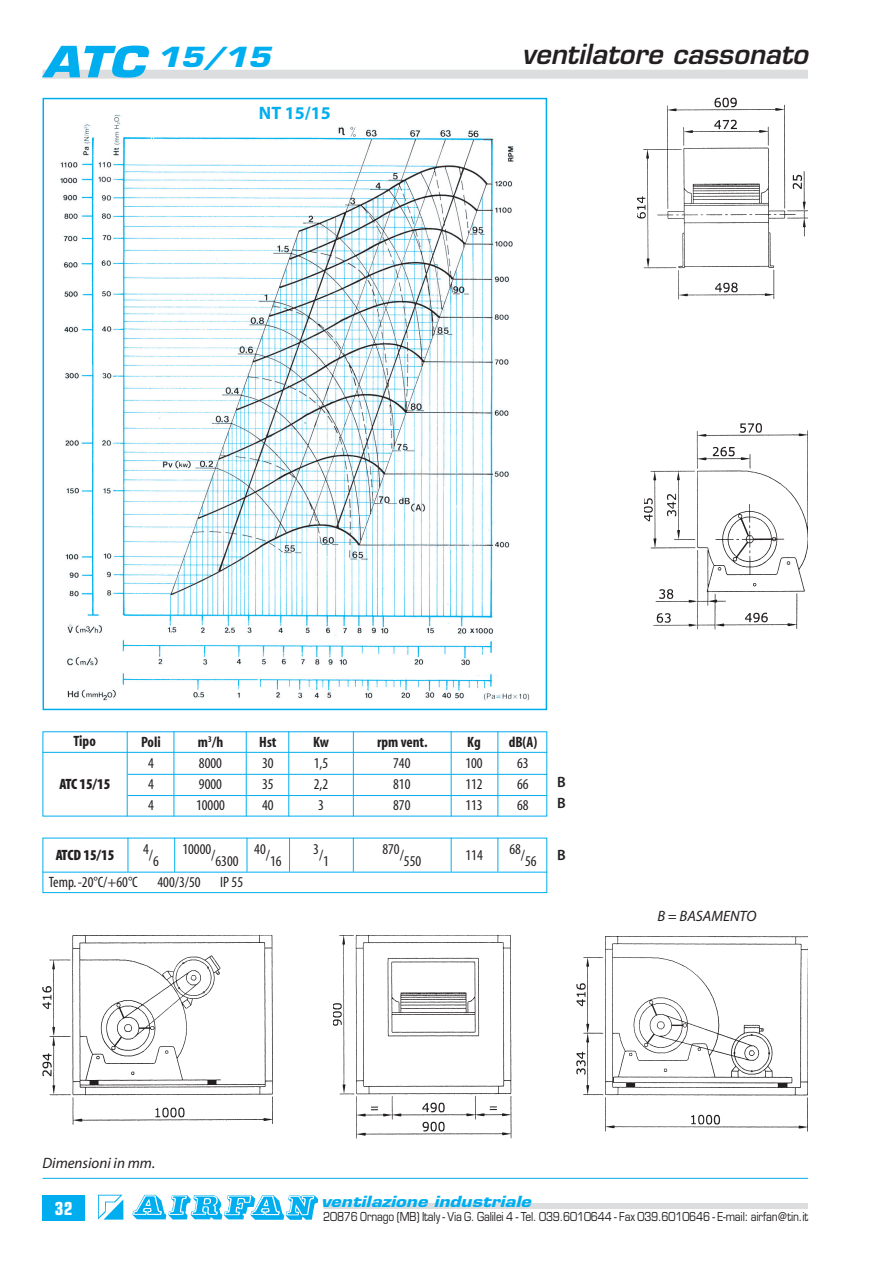
<style>
.page{position:relative;width:893px;height:1263px;background:#fff}
.page>*{position:absolute;margin:0;border:0;box-sizing:border-box;transform-origin:0 0}
.t1{font:italic 600 27px "Eurostile";color:#231f20}
.t2{font:italic 700 27px "Eurostile";color:#00aeef;scale:1.2 1}
.Titoletto_c_12{font:18px "Myriad MM 700 600";color:#00aeef}
.t3{font:700 condensed 18px "Eurostile";color:#fff}
.Tab_testo{font:15px "Myriad MM 400 300";letter-spacing:-.13em;color:#231f20}
.Tab_titoletto{font:15px "Myriad MM 700 300";letter-spacing:-.1em;color:#231f20}
.Testo{font:15px "Myriad MM It 400 600";color:#231f20}
.t4{font:italic 700 15px "Eurostile";color:#00aeef;scale:1.2 1}
.Tab_titoletto-2{font:15px "Myriad MM 830 300";letter-spacing:-.115em;color:#231f20}
.Testo_neretto{font:15px "Myriad MM 565 600";color:#231f20}
.t5{font:12px "Eurostile";letter-spacing:-.01em;color:#231f20;scale:.85 1}
.s1{font-size:42px}
</style>
<div class="page">
<div style="left:323px;top:1203px;width:485px;height:6px;background:#dcdddf"></div>
<div style="left:43px;top:1195px;width:42px;height:25px;background:#00aeef"></div>
<svg style="left:98px;top:1195px;width:25px;height:24px"></svg>
<svg style="left:132px;top:1195px;width:186px;height:25px"></svg>
<hr style="left:43px;top:1178px;width:765px;height:1px;background:#00aeef">
<div style="left:43px;top:70px;width:765px;height:9px;background:#dcdddf"></div>
<img style="left:60px;top:115px;width:470px;height:586px">
<div style="left:43px;top:98px;width:504px;height:612px;border:2px solid #00aeef"></div>
<hr style="left:43px;top:752px;width:504px;height:1px;background:#00aeef">
<hr style="left:128px;top:774px;width:419px;height:1px;background:#00aeef">
<hr style="left:128px;top:795px;width:419px;height:1px;background:#00aeef">
<hr style="left:174px;top:731px;width:1px;height:85px;background:#00aeef">
<hr style="left:127px;top:731px;width:1px;height:85px;background:#00aeef">
<hr style="left:246px;top:731px;width:1px;height:85px;background:#00aeef">
<hr style="left:288px;top:731px;width:1px;height:85px;background:#00aeef">
<hr style="left:353px;top:731px;width:1px;height:85px;background:#00aeef">
<hr style="left:451px;top:731px;width:1px;height:85px;background:#00aeef">
<hr style="left:497px;top:731px;width:1px;height:85px;background:#00aeef">
<div style="left:43px;top:838px;width:504px;height:55px;border:1px solid #00aeef"></div>
<hr style="left:43px;top:872px;width:504px;height:1px;background:#00aeef">
<hr style="left:497px;top:838px;width:1px;height:34px;background:#00aeef">
<hr style="left:451px;top:838px;width:1px;height:34px;background:#00aeef">
<hr style="left:353px;top:838px;width:1px;height:34px;background:#00aeef">
<hr style="left:289px;top:838px;width:1px;height:34px;background:#00aeef">
<hr style="left:247px;top:838px;width:1px;height:34px;background:#00aeef">
<hr style="left:174px;top:838px;width:1px;height:34px;background:#00aeef">
<hr style="left:128px;top:838px;width:1px;height:34px;background:#00aeef">
<img style="left:637px;top:98px;width:171px;height:201px">
<img style="left:644px;top:424px;width:164px;height:205px">
<img style="left:576px;top:936px;width:232px;height:195px">
<img style="left:333px;top:935px;width:178px;height:203px">
<img style="left:43px;top:935px;width:230px;height:189px">
<p class="t2" style="left:43px;top:40px;width:191px"><span class="s1">ATC</span> 15/15</p>
<p class="Titoletto_c_12" style="left:259px;top:105px;width:73px">NT 15/15</p>
<h1 class="t1" style="left:522px;top:38px;width:288px">ventilatore cassonato</h1>
<p class="Tab_titoletto" style="left:73px;top:734px;width:26px">Tipo</p>
<p class="Tab_titoletto-2" style="left:60px;top:776px;width:53px">ATC 15/15</p>
<p class="Tab_titoletto-2" style="left:56px;top:847px;width:61px">ATCD 15/15</p>
<p class="Tab_titoletto" style="left:141px;top:734px;width:21px">Poli</p>
<p class="Tab_titoletto" style="left:198px;top:734px;width:28px">m<sup>3</sup>/h</p>
<p class="Tab_titoletto" style="left:259px;top:734px;width:19px">Hst</p>
<p class="Tab_titoletto" style="left:313px;top:734px;width:19px">Kw</p>
<p class="Tab_titoletto" style="left:377px;top:734px;width:52px">rpmvent.</p>
<p class="Tab_titoletto" style="left:467px;top:734px;width:17px">Kg</p>
<p class="Tab_titoletto" style="left:509px;top:734px;width:30px">dB(A)</p>
<p class="Tab_testo" style="left:148px;top:756px;width:9px">4</p>
<p class="Tab_testo" style="left:199px;top:756px;width:27px">8000</p>
<p class="Tab_testo" style="left:262px;top:756px;width:15px">30</p>
<p class="Tab_testo" style="left:314px;top:756px;width:18px">1,5</p>
<p class="Tab_testo" style="left:393px;top:756px;width:21px">740</p>
<p class="Tab_testo" style="left:465px;top:756px;width:21px">100</p>
<p class="Tab_testo" style="left:517px;top:756px;width:15px">63</p>
<p class="Tab_testo" style="left:148px;top:777px;width:9px">4</p>
<p class="Tab_testo" style="left:199px;top:777px;width:27px">9000</p>
<p class="Tab_testo" style="left:262px;top:777px;width:15px">35</p>
<p class="Tab_testo" style="left:314px;top:777px;width:18px">2,2</p>
<p class="Tab_testo" style="left:393px;top:777px;width:21px">810</p>
<p class="Tab_testo" style="left:465px;top:777px;width:21px">112</p>
<p class="Tab_testo" style="left:517px;top:777px;width:15px">66</p>
<p class="Tab_testo" style="left:148px;top:798px;width:9px">4</p>
<p class="Tab_testo" style="left:196px;top:798px;width:32px">10000</p>
<p class="Tab_testo" style="left:262px;top:798px;width:15px">40</p>
<p class="Tab_testo" style="left:318px;top:798px;width:9px">3</p>
<p class="Tab_testo" style="left:393px;top:798px;width:21px">870</p>
<p class="Tab_testo" style="left:465px;top:798px;width:21px">113</p>
<p class="Tab_testo" style="left:517px;top:798px;width:15px">68</p>
<p class="Tab_testo" style="left:143px;top:847px;width:19px">4/6</p>
<p class="Tab_testo" style="left:182px;top:844px;width:60px">10000/6300</p>
<p class="Tab_testo" style="left:254px;top:847px;width:31px">40/16</p>
<p class="Tab_testo" style="left:313px;top:847px;width:19px">3/1</p>
<p class="Tab_testo" style="left:382px;top:847px;width:42px">870/550</p>
<p class="Tab_testo" style="left:465px;top:847px;width:21px">114</p>
<p class="Tab_testo" style="left:509px;top:847px;width:31px">68/56</p>
<p class="Tab_testo" style="left:49px;top:875px;width:198px">Temp. -20°C/+60°C 400/3/50 IP55</p>
<p class="Testo_neretto" style="left:557px;top:775px;width:10px">B</p>
<p class="Testo_neretto" style="left:557px;top:796px;width:10px">B</p>
<p class="Testo_neretto" style="left:557px;top:847px;width:10px">B</p>
<p class="Testo" style="left:657px;top:909px;width:101px">B = BASAMENTO</p>
<p class="Testo" style="left:43px;top:1156px;width:114px">Dimensioni in mm.</p>
<p class="t3" style="left:55px;top:1197px;width:19px">32</p>
<p class="t4" style="left:321px;top:1192px;width:176px">ventilazione industriale</p>
<p class="t5" style="left:323px;top:1209px;width:572px">20876 Ornago (MB) Italy - Via G. Galilei 4 - Tel. 039.6010644 - Fax 039.6010646 - E-mail: airfan@tin.it</p>
</div>
